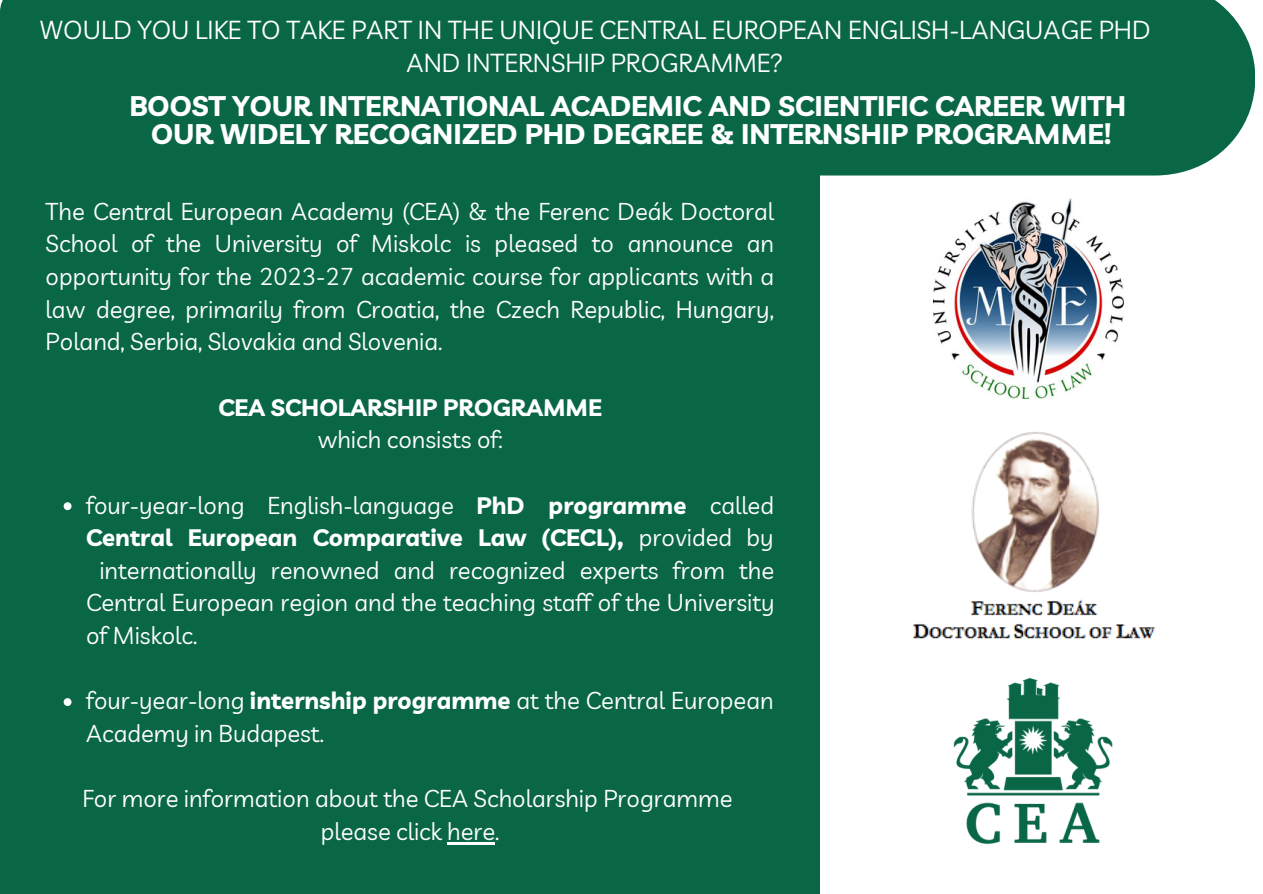
<style>
.page{position:relative;width:1263px;height:894px;background:#fff}
.page>*{position:absolute;margin:0;border:0;box-sizing:border-box;transform-origin:0 0}
.t1{font:700 28.2px/28.5px "Livvic";color:#fff;text-align:center}
.t2{font:25.35px/32.8px "Livvic";color:#fff;text-align:center}
.t3{font:23.85px/32.5px "Livvic";color:#fff}
.t4{font:700 23.85px "Livvic";color:#fff}
.s1{font-weight:700}
.s2{font-weight:400}
</style>
<div class="page">
<div style="left:0;top:0;width:820px;height:893px;background:#096745"></div>
<div style="left:53px;top:0;width:1202px;height:175px;background:#096745"></div>
<img style="left:953px;top:677px;width:160px;height:168px">
<svg style="left:64px;top:502px;width:8px;height:8px"></svg>
<svg style="left:64px;top:698px;width:8px;height:7px"></svg>
<hr style="left:447px;top:841px;width:48px;height:3px;background:#fff">
<img style="left:913px;top:432px;width:242px;height:207px">
<img style="left:933px;top:198px;width:191px;height:201px">
<p class="t2" style="left:40px;top:13px;width:1112px">WOULD YOU LIKE TO TAKE PART IN THE UNIQUE CENTRAL EUROPEAN ENGLISH-LANGUAGE PHD<br>AND INTERNSHIP PROGRAMME?</p>
<p class="t1" style="left:129px;top:91px;width:998px">BOOST YOUR INTERNATIONAL ACADEMIC AND SCIENTIFIC CAREER WITH<br>OUR WIDELY RECOGNIZED PHD DEGREE &amp; INTERNSHIP PROGRAMME!</p>
<p class="t3" style="left:46px;top:194px;width:730px;text-align:justify">The Central European Academy (CEA) &amp; the Ferenc Deák Doctoral School of the University of Miskolc is pleased to announce an opportunity for the 2023-27 academic course for applicants with a law degree, primarily from Croatia, the Czech Republic, Hungary, Poland, Serbia, Slovakia and Slovenia.</p>
<p class="t4" style="left:218px;top:391px;width:385px">CEA SCHOLARSHIP PROGRAMME</p>
<p class="t3" style="left:317px;top:423px;width:187px">which consists of:</p>
<p class="t3" style="left:86px;top:488px;width:689px">four-year-long English-language <span class="s1">PhD programme</span> called</p>
<p class="t4" style="left:86px;top:522px;width:689px">Central European Comparative Law (CECL), <span class="s2">provided by</span></p>
<p class="t3" style="left:99px;top:553px;width:676px">internationally renowned and recognized experts from the</p>
<p class="t3" style="left:86px;top:586px;width:690px">Central European region and the teaching staff of the University</p>
<p class="t3" style="left:86px;top:618px;width:113px">of Miskolc.</p>
<p class="t3" style="left:86px;top:684px;width:689px">four-year-long <span class="s1">internship programme</span> at the Central European<br>Academy in Budapest.</p>
<p class="t3" style="left:82px;top:781px;width:651px;text-align:center">For more information about the CEA Scholarship Programme please click here.</p>
</div>
